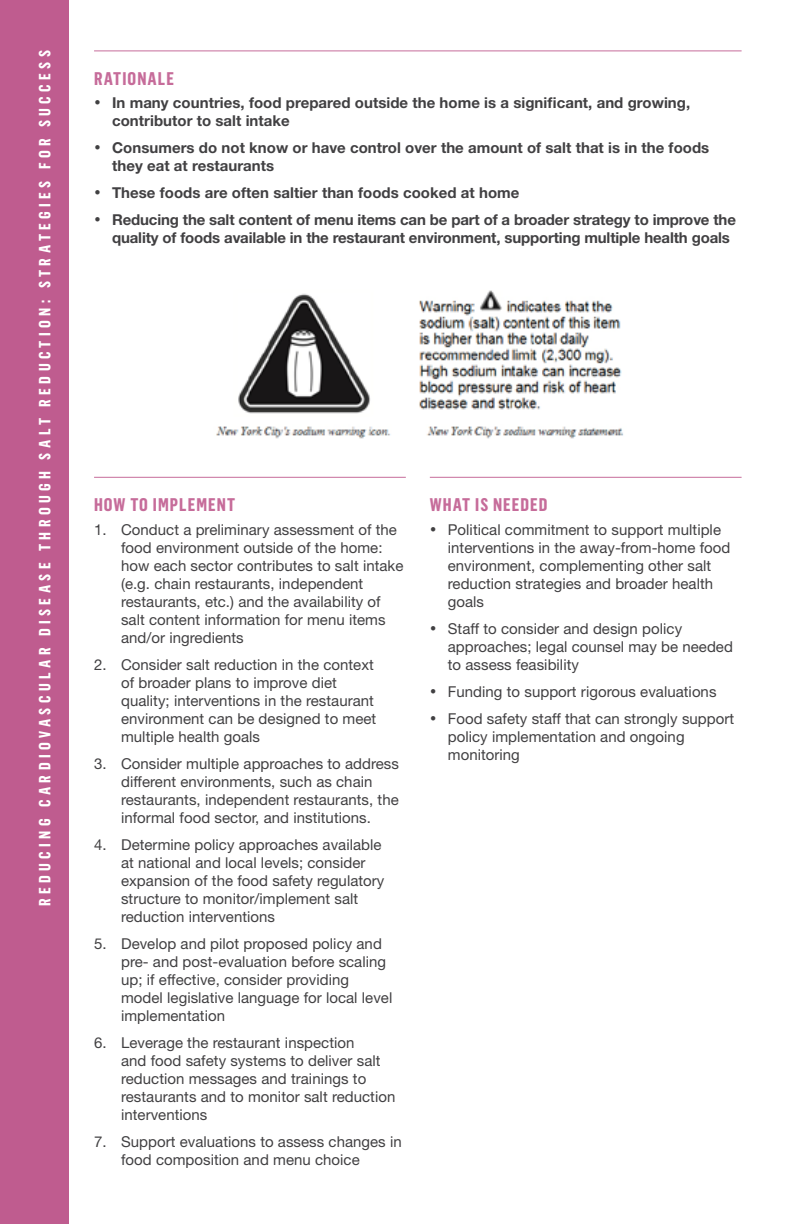
<style>
.page{position:relative;width:792px;height:1224px;background:#fff}
.page>*{position:absolute;margin:0;border:0;box-sizing:border-box;transform-origin:0 0}
.t1{font:700 18px "Flama Condensed";letter-spacing:.06em;color:#c66c9a}
.t2{font:700 16px "Flama Condensed";letter-spacing:.28em;color:#fff}
.t3{font:15px/18px "Helvetica Neue LT Std";letter-spacing:.005em;color:#414042}
.t4{font:700 15px/18px "Helvetica Neue LT Std";letter-spacing:.005em;color:#414042}
</style>
<div class="page">
<img style="left:216px;top:290px;width:408px;height:149px">
<div style="left:0;top:0;width:68px;height:1224px;background:#bf5c8f"></div>
<hr style="left:94px;top:50px;width:648px;height:1px;background:#c66c9a">
<hr style="left:94px;top:477px;width:312px;height:1px;background:#c66c9a">
<hr style="left:430px;top:477px;width:312px;height:1px;background:#c66c9a">
<p class="t2" style="left:35px;top:906px;width:857px;rotate:-90deg">REDUCING CARDIOVASCULAR DISEASE THROUGH SALT REDUCTION: STRATEGIES FOR SUCCESS</p>
<p class="t1" style="left:94px;top:67px;width:81px">RATIONALE</p>
<p class="t4" style="left:112px;top:94px;width:580px;text-indent:-18px">• In many countries, food prepared outside the home is a significant, and growing, contributor to salt intake</p>
<p class="t4" style="left:112px;top:139px;width:599px;text-indent:-18px">• Consumers do not know or have control over the amount of salt that is in the foods they eat at restaurants</p>
<p class="t4" style="left:94px;top:184px;width:427px">• These foods are often saltier than foods cooked at home</p>
<p class="t4" style="left:112px;top:211px;width:625px;text-indent:-18px">• Reducing the salt content of menu items can be part of a broader strategy to improve the quality of foods available in the restaurant environment, supporting multiple health goals</p>
<p class="t1" style="left:94px;top:493px;width:142px">HOW TO IMPLEMENT</p>
<p class="t3" style="left:121px;top:520px;width:284px;text-indent:-27px">1. Conduct a preliminary assessment of the food environment outside of the home: how each sector contributes to salt intake (e.g. chain restaurants, independent restaurants, etc.) and the availability of salt content information for menu items and/or ingredients</p>
<p class="t3" style="left:121px;top:655px;width:257px;text-indent:-27px">2. Consider salt reduction in the context of broader plans to improve diet quality; interventions in the restaurant environment can be designed to meet multiple health goals</p>
<p class="t3" style="left:121px;top:754px;width:279px;text-indent:-27px">3. Consider multiple approaches to address different environments, such as chain restaurants, independent restaurants, the informal food sector, and institutions.</p>
<p class="t3" style="left:121px;top:835px;width:265px;text-indent:-27px">4. Determine policy approaches available at national and local levels; consider expansion of the food safety regulatory structure to monitor/implement salt reduction interventions</p>
<p class="t3" style="left:121px;top:934px;width:273px;text-indent:-27px">5. Develop and pilot proposed policy and pre- and post-evaluation before scaling up; if effective, consider providing model legislative language for local level implementation</p>
<p class="t3" style="left:121px;top:1033px;width:276px;text-indent:-27px">6. Leverage the restaurant inspection<br>and food safety systems to deliver salt reduction messages and trainings to restaurants and to monitor salt reduction interventions</p>
<p class="t3" style="left:121px;top:1132px;width:282px;text-indent:-27px">7. Support evaluations to assess changes in food composition and menu choice</p>
<p class="t1" style="left:430px;top:493px;width:119px">WHAT IS NEEDED</p>
<p class="t3" style="left:448px;top:520px;width:284px;text-indent:-18px">• Political commitment to support multiple interventions in the away-from-home food environment, complementing other salt reduction strategies and broader health goals</p>
<p class="t3" style="left:448px;top:619px;width:287px;text-indent:-18px">• Staff to consider and design policy approaches; legal counsel may be needed to assess feasibility</p>
<p class="t3" style="left:430px;top:682px;width:288px">• Funding to support rigorous evaluations</p>
<p class="t3" style="left:448px;top:709px;width:288px;text-indent:-18px">• Food safety staff that can strongly support policy implementation and ongoing monitoring</p>
</div>
